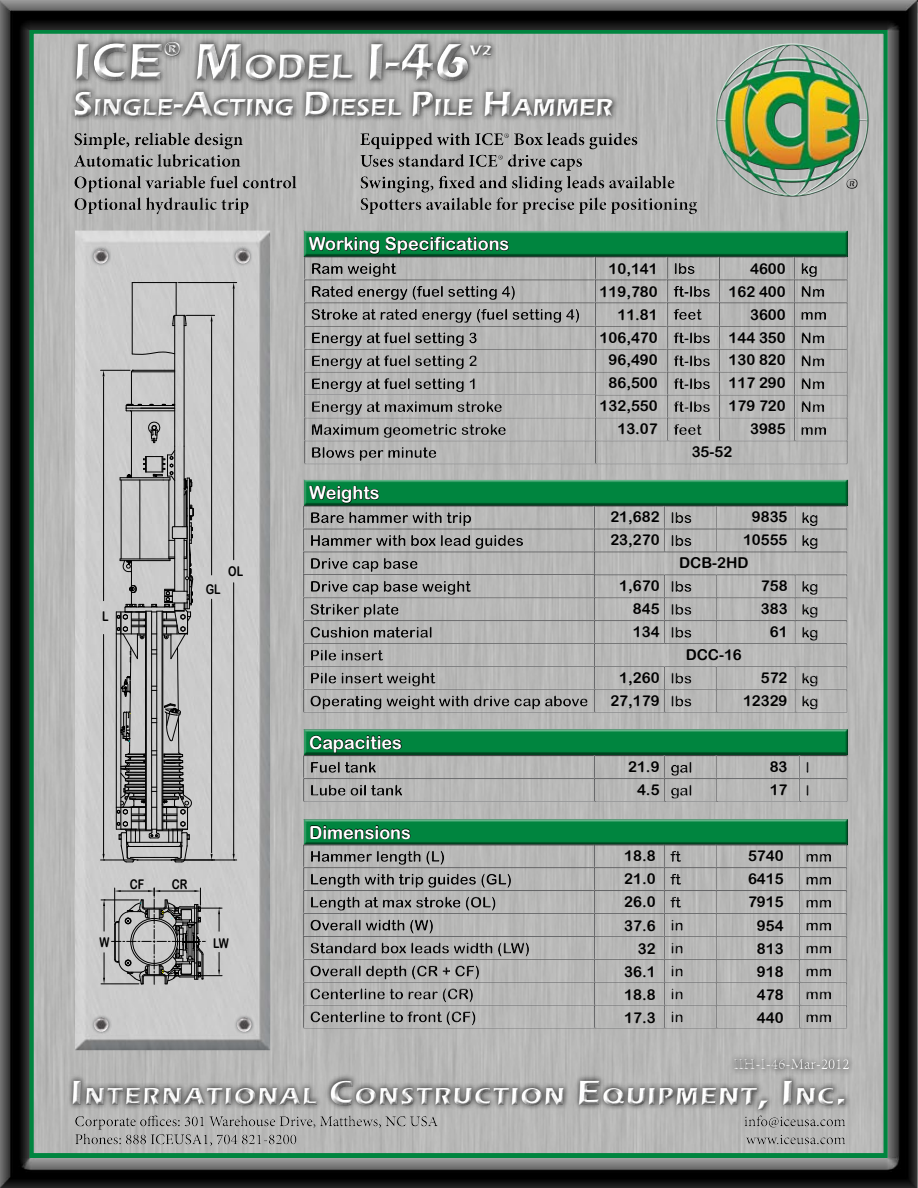
<style>
.page{position:relative;width:918px;height:1188px;background:#fff}
.page>*{position:absolute;margin:0;border:0;box-sizing:border-box;transform-origin:0 0}
.t1{font:700 54px "Eras ITC";color:#fff}
.t2{font:700 25.2px "Eras ITC";letter-spacing:.065em;color:#fff}
.t3{font:700 21px "Eras ITC";color:#fff}
.t4{font:18px "Arial Rounded MT Bold";color:#fff}
.t5{font:700 15.75px "Eras ITC";color:#fff}
.t6{font:15px/23px "Arial Rounded MT Bold";color:#000}
.t7{font:15px "Minion Pro";color:#fff}
.t8{font:13.35px "Arial Rounded MT Bold";color:#000;scale:.8 1}
.s1{font-size:37.8px}
.s2{font-size:36px}
</style>
<div class="page">
<div style="left:0;top:0;width:918px;height:1188px;background:#000;opacity:.75"></div>
<div style="left:729px;top:1053px;width:126px;height:22px;background:#b9b9b8"></div>
<div style="left:729px;top:1054px;width:148px;height:22px;background:#b7b7b6"></div>
<div style="left:729px;top:1054px;width:132px;height:22px;background:#000;opacity:.75"></div>
<div style="left:64px;top:30px;width:597px;height:98px;background:#b7b7b6"></div>
<div style="left:64px;top:30px;width:561px;height:91px;background:#fff;opacity:.75"></div>
<div style="left:64px;top:36px;width:561px;height:92px;background:#000;opacity:.75"></div>
<div style="left:66px;top:126px;width:243px;height:100px;background:#000;opacity:.75"></div>
<div style="left:353px;top:126px;width:357px;height:100px;background:#000;opacity:.75"></div>
<h1 class="t1" style="left:74px;top:31px;width:92px">ICE</h1>
<h3 class="t3" style="left:164px;top:37px;width:19px">®</h3>
<h1 class="t1" style="left:195px;top:31px;width:277px">M<span class="s1">ODEL</span> I-46</h1>
<p class="t5" style="left:470px;top:42px;width:24px">V2</p>
<h2 class="t2" style="left:74px;top:93px;width:273px"><span class="s2">S</span>INGLE<span class="s2">-A</span>CTING <span class="s2">D</span>IESE</h2>
<h2 class="t2" style="left:387px;top:93px;width:148px">L <span class="s2">P</span>ILE <span class="s2">H</span>AMME</h2>
<h2 class="t2" style="left:596px;top:93px;width:19px">R</h2>
<p class="t4" style="left:309px;top:233px;width:202px">Working Specifications</p>
<p class="t8" style="left:102px;top:609px;width:10px">L</p>
<p class="t8" style="left:206px;top:581px;width:20px">GL</p>
<p class="t8" style="left:228px;top:563px;width:20px">OL</p>
<p class="t8" style="left:99px;top:934px;width:14px">W</p>
<p class="t8" style="left:130px;top:877px;width:19px">CF</p>
<p class="t8" style="left:172px;top:877px;width:21px">CR</p>
<p class="t8" style="left:213px;top:935px;width:21px">LW</p>
<p class="t4" style="left:309px;top:482px;width:72px">Weights</p>
<p class="t4" style="left:309px;top:732px;width:94px">Capacities</p>
<p class="t4" style="left:309px;top:822px;width:103px">Dimensions</p>
<p class="t6" style="left:609px;top:257px;width:51px">10,141</p>
<p class="t6" style="left:750px;top:257px;width:37px">4600</p>
<p class="t6" style="left:600px;top:280px;width:60px">119,780</p>
<p class="t6" style="left:729px;top:280px;width:59px">162 400</p>
<p class="t6" style="left:617px;top:303px;width:42px">11.81</p>
<p class="t6" style="left:750px;top:303px;width:37px">3600</p>
<p class="t6" style="left:600px;top:326px;width:60px">106,470</p>
<p class="t6" style="left:729px;top:326px;width:59px">144 350</p>
<p class="t6" style="left:609px;top:348px;width:51px">96,490</p>
<p class="t6" style="left:729px;top:348px;width:59px">130 820</p>
<p class="t6" style="left:609px;top:371px;width:51px">86,500</p>
<p class="t6" style="left:729px;top:371px;width:59px">117 290</p>
<p class="t6" style="left:600px;top:394px;width:60px">132,550</p>
<p class="t6" style="left:729px;top:394px;width:59px">179 720</p>
<p class="t6" style="left:617px;top:417px;width:42px">13.07</p>
<p class="t6" style="left:750px;top:417px;width:37px">3985</p>
<p class="t6" style="left:692px;top:440px;width:42px">35-52</p>
<p class="t6" style="left:610px;top:505px;width:51px">21,682</p>
<p class="t6" style="left:752px;top:505px;width:37px">9835</p>
<p class="t6" style="left:610px;top:528px;width:51px">23,270</p>
<p class="t6" style="left:679px;top:528px;width:110px;text-indent:64px">10555<br>DCB-2HD</p>
<p class="t6" style="left:619px;top:574px;width:42px">1,670</p>
<p class="t6" style="left:761px;top:574px;width:28px">758</p>
<p class="t6" style="left:633px;top:597px;width:28px">845</p>
<p class="t6" style="left:761px;top:597px;width:28px">383</p>
<p class="t6" style="left:633px;top:620px;width:28px">134</p>
<p class="t6" style="left:770px;top:620px;width:19px">61</p>
<p class="t6" style="left:686px;top:643px;width:58px">DCC-16</p>
<p class="t6" style="left:619px;top:666px;width:42px">1,260</p>
<p class="t6" style="left:761px;top:666px;width:28px">572</p>
<p class="t6" style="left:610px;top:689px;width:51px">27,179</p>
<p class="t6" style="left:743px;top:689px;width:46px">12329</p>
<p class="t6" style="left:628px;top:755px;width:33px">21.9</p>
<p class="t6" style="left:770px;top:755px;width:19px">83</p>
<p class="t6" style="left:637px;top:778px;width:24px">4.5</p>
<p class="t6" style="left:770px;top:778px;width:19px">17</p>
<p class="t6" style="left:624px;top:844px;width:33px">18.8</p>
<p class="t6" style="left:748px;top:844px;width:37px">5740</p>
<p class="t6" style="left:624px;top:867px;width:33px">21.0</p>
<p class="t6" style="left:748px;top:867px;width:37px">6415</p>
<p class="t6" style="left:624px;top:890px;width:33px">26.0</p>
<p class="t6" style="left:748px;top:890px;width:37px">7915</p>
<p class="t6" style="left:624px;top:914px;width:33px">37.6</p>
<p class="t6" style="left:757px;top:914px;width:28px">954</p>
<p class="t6" style="left:638px;top:937px;width:19px">32</p>
<p class="t6" style="left:757px;top:937px;width:28px">813</p>
<p class="t6" style="left:624px;top:960px;width:33px">36.1</p>
<p class="t6" style="left:757px;top:960px;width:28px">918</p>
<p class="t6" style="left:624px;top:983px;width:33px">18.8</p>
<p class="t6" style="left:757px;top:983px;width:28px">478</p>
<p class="t6" style="left:624px;top:1006px;width:33px">17.3</p>
<p class="t6" style="left:757px;top:1006px;width:28px">440</p>
<p class="t7" style="left:734px;top:1055px;width:118px">IIH-I-46-Mar-2012</p>
<h2 class="t2" style="left:71px;top:1082px;width:777px"><span class="s2">I</span>NTERNATIONAL <span class="s2">C</span>ONSTRUCTION <span class="s2">E</span>QUIPMENT<span class="s2">, I</span>NC<span class="s2">.</span></h2>
</div>
